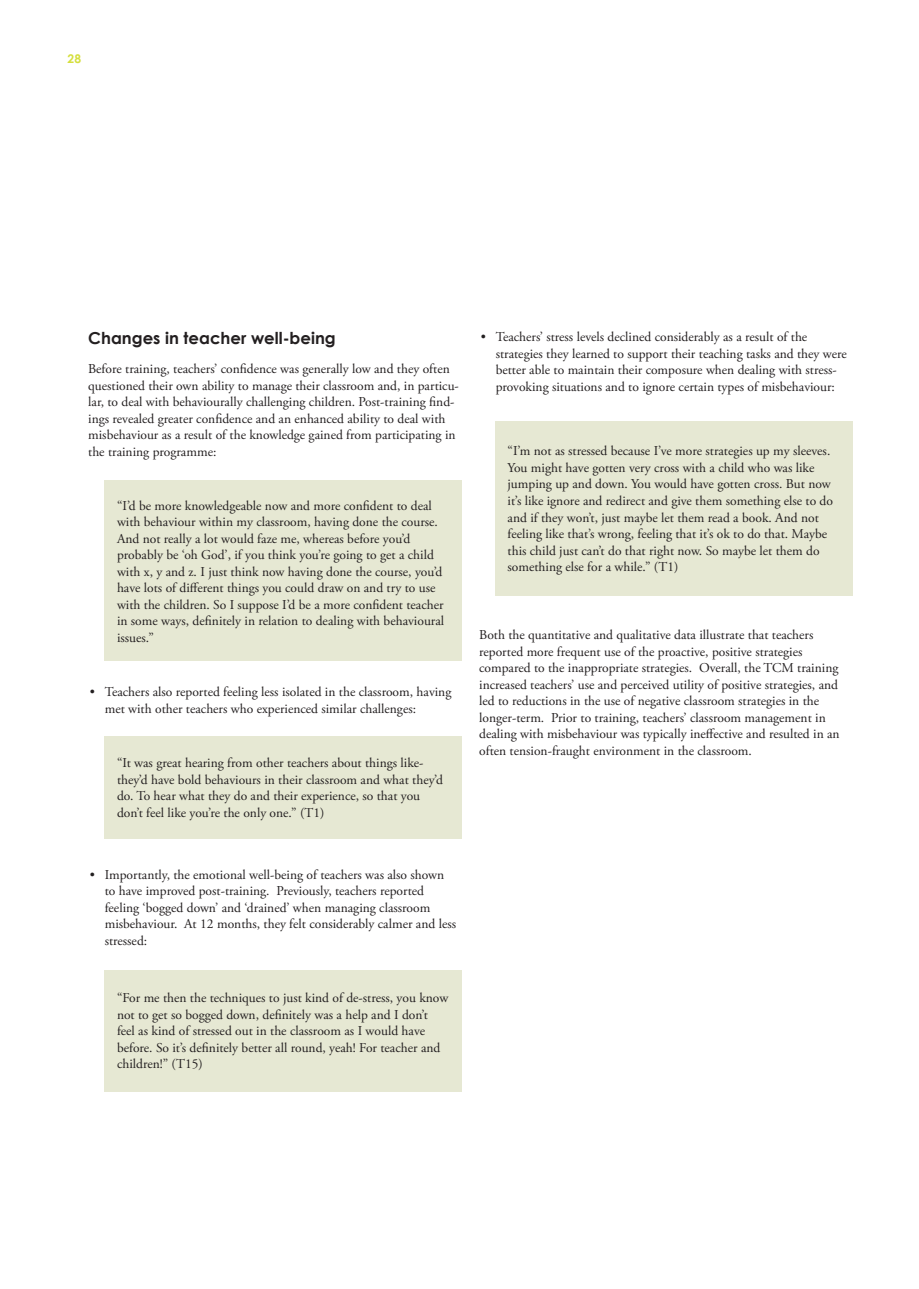
<style>
.page{position:relative;width:919px;height:1289px;background:#fff}
.page>*{position:absolute;margin:0;border:0;box-sizing:border-box;transform-origin:0 0}
.t1{font:700 16.5px "Century Gothic";color:#231f20}
.t2{font:13.5px/16.5px "Adobe Garamond Pro";color:#231f20}
.t3{font:700 12px "Century Gothic";color:#d5df3e}
</style>
<div class="page">
<div style="left:104px;top:736px;width:357px;height:102px;background:#e6e8d3"></div>
<div style="left:495px;top:421px;width:357px;height:174px;background:#e6e8d3"></div>
<div style="left:104px;top:969px;width:357px;height:122px;background:#e6e8d3"></div>
<div style="left:104px;top:480px;width:357px;height:181px;background:#e6e8d3"></div>
<p class="t3" style="left:68px;top:49px;width:15px">28</p>
<p class="t1" style="left:88px;top:325px;width:249px">Changes in teacher well-being</p>
<p class="t2" style="left:88px;top:361px;width:372px">Before training, teachers’ confidence was generally low and they often questioned their own ability to manage their classroom and, in particu&shy;lar, to deal with behaviourally challenging children. Post-training find&shy;ings revealed greater confidence and an enhanced ability to deal with misbehaviour as a result of the knowledge gained from participating in the training programme:</p>
<p class="t2" style="left:117px;top:498px;width:329px">“I’d be more knowledgeable now and more confident to deal with behaviour within my classroom, having done the course.<br>And not really a lot would faze me, whereas before you’d probably be ‘oh God’, if you think you’re going to get a child with x, y and z. I just think now having done the course, you’d have lots of different things you could draw on and try to use with the children. So I suppose I’d be a more confident teacher in some ways, definitely in relation to dealing with behavioural issues.”</p>
<p class="t2" style="left:105px;top:684px;width:348px;text-indent:-15px">• Teachers also reported feeling less isolated in the classroom, having met with other teachers who experienced similar challenges:</p>
<p class="t2" style="left:117px;top:755px;width:327px">“It was great hearing from other teachers about things like&shy;they’d have bold behaviours in their classroom and what they’d do. To hear what they do and their experience, so that you don’t feel like you’re the only one.” (T1)</p>
<p class="t2" style="left:105px;top:866px;width:353px;text-indent:-15px">• Importantly, the emotional well-being of teachers was also shown to have improved post-training. Previously, teachers reported feeling ‘bogged down’ and ‘drained’ when managing classroom misbehaviour. At 12 months, they felt considerably calmer and less stressed:</p>
<p class="t2" style="left:117px;top:990px;width:333px">“For me then the techniques to just kind of de-stress, you know not to get so bogged down, definitely was a help and I don’t feel as kind of stressed out in the classroom as I would have before. So it’s definitely better all round, yeah! For teacher and children!” (T15)</p>
<p class="t2" style="left:495px;top:329px;width:352px;text-indent:-15px">• Teachers’ stress levels declined considerably as a result of the strategies they learned to support their teaching tasks and they were better able to maintain their composure when dealing with stress&shy;provoking situations and to ignore certain types of misbehaviour:</p>
<p class="t2" style="left:507px;top:443px;width:327px">“I’m not as stressed because I’ve more strategies up my sleeves.<br>You might have gotten very cross with a child who was like jumping up and down. You would have gotten cross. But now it’s like ignore and redirect and give them something else to do and if they won’t, just maybe let them read a book. And not feeling like that’s wrong, feeling that it’s ok to do that. Maybe this child just can’t do that right now. So maybe let them do something else for a while.” (T1)</p>
<p class="t2" style="left:479px;top:627px;width:362px">Both the quantitative and qualitative data illustrate that teachers reported more frequent use of the proactive, positive strategies compared to the inappropriate strategies. Overall, the TCM training increased teachers’ use and perceived utility of positive strategies, and led to reductions in the use of negative classroom strategies in the longer-term. Prior to training, teachers’ classroom management in dealing with misbehaviour was typically ineffective and resulted in an often tension-fraught environment in the classroom.</p>
</div>
